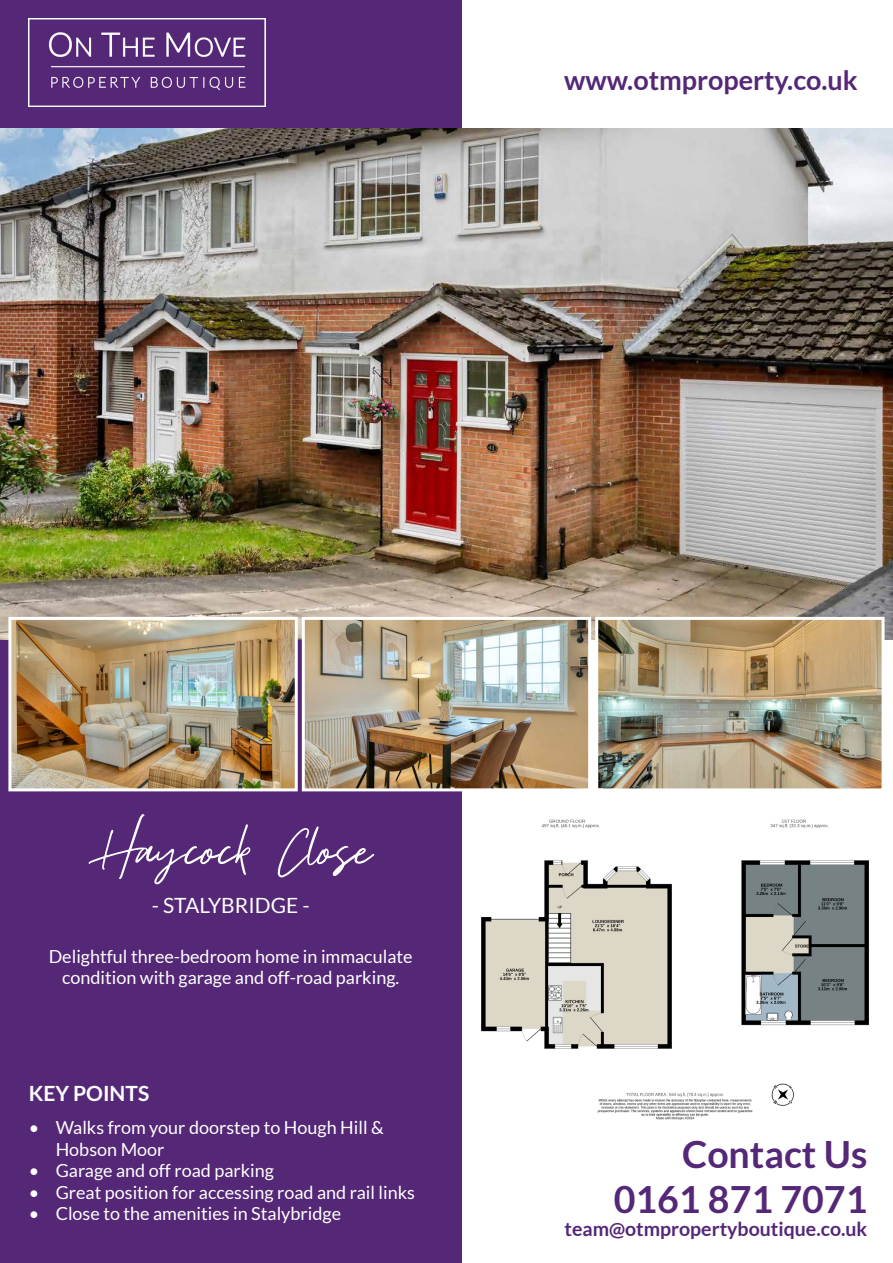
<style>
.page{position:relative;width:893px;height:1263px;background:#fff}
.page>*{position:absolute;margin:0;border:0;box-sizing:border-box;transform-origin:0 0}
.t1{font:82.5px "Aurelie Smith DEMO";color:#fff}
.t2{font:700 37.5px/45px "Lato";color:#542777;text-align:right}
.t3{font:700 27px "Lato";color:#542777}
.t4{font:21px "Lato";color:#fff}
.t5{font:700 21px "Lato";color:#fff}
.t6{font:700 19.5px "Lato";color:#542777}
.t7{font:18px/21.6px "Lato";color:#fff;text-align:center}
</style>
<div class="page">
<div style="left:0;top:0;width:461px;height:1263px;background:#542777"></div>
<img style="left:0;top:128px;width:893px;height:511px">
<img style="left:28px;top:18px;width:238px;height:88px">
<img style="left:12px;top:621px;width:282px;height:166px">
<div style="left:8px;top:617px;width:290px;height:174px;border:3px solid #fff"></div>
<img style="left:306px;top:621px;width:281px;height:166px">
<div style="left:302px;top:617px;width:289px;height:174px;border:3px solid #fff"></div>
<img style="left:599px;top:621px;width:281px;height:166px">
<div style="left:595px;top:617px;width:289px;height:174px;border:3px solid #fff"></div>
<img style="left:481px;top:819px;width:388px;height:300px">
<h3 class="t3" style="left:564px;top:65px;width:295px">www.otmproperty.co.uk</h3>
<h1 class="t1" style="left:89px;top:814px;width:286px">Haycock Close</h1>
<p class="t4" style="left:152px;top:894px;width:159px">- STALYBRIDGE -</p>
<p class="t7" style="left:49px;top:945px;width:365px">Delightful three-bedroom home in immaculate condition with garage and off-road parking.</p>
<p class="t5" style="left:29px;top:1081px;width:122px">KEY POINTS</p>
<p class="t7" style="left:56px;top:1116px;width:330px;text-align:left;text-indent:-27px">• Walks from your doorstep to Hough Hill &amp;<br>Hobson Moor</p>
<p class="t7" style="left:29px;top:1160px;width:247px">• Garage and off road parking</p>
<p class="t7" style="left:29px;top:1181px;width:388px">• Great position for accessing road and rail links</p>
<p class="t7" style="left:29px;top:1203px;width:314px">• Close to the amenities in Stalybridge</p>
<h2 class="t2" style="left:614px;top:1131px;width:255px">Contact Us<br>0161 871 7071</h2>
<p class="t6" style="left:565px;top:1218px;width:304px">team@otmpropertyboutique.co.uk</p>
</div>
